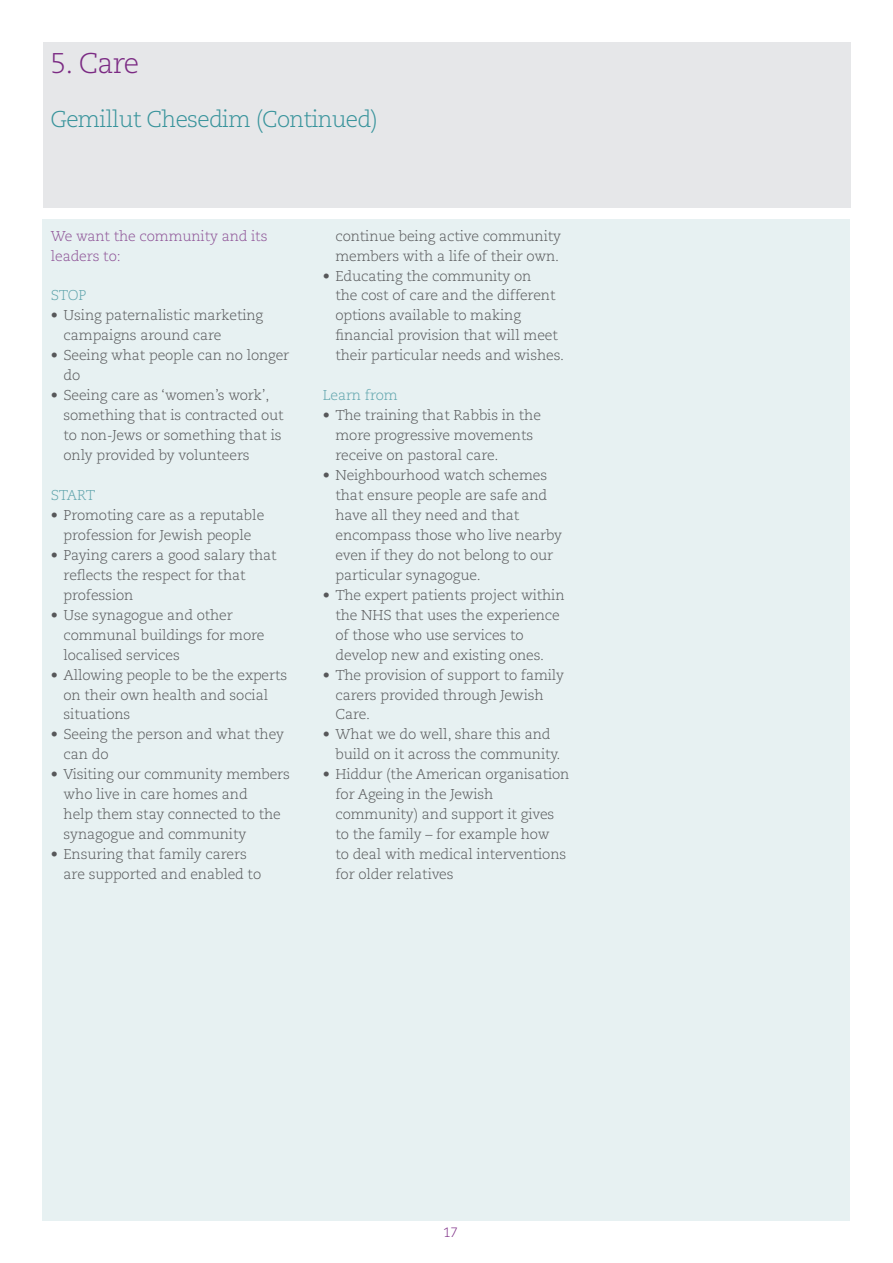
<style>
.page{position:relative;width:893px;height:1263px;background:#fff}
.page>*{position:absolute;margin:0;border:0;box-sizing:border-box;transform-origin:0 0}
.t1{font:300 28.5px "Caecilia LT Std";color:#7b2a83}
.t2{font:300 22.8px "Caecilia LT Std";letter-spacing:-.03em;color:#37939b}
.t3{font:300 14.25px/20px "Caecilia LT Std";letter-spacing:-.01em;color:#57585a}
.t4{font:300 14.25px/20px "Caecilia LT Std";letter-spacing:-.01em;color:#8d5296}
.t5{font:300 14.25px "Caecilia LT Std";letter-spacing:-.01em;color:#5fa4ac}
.t6{font:300 13.5px "Caecilia LT Std";color:#7b2a83}
</style>
<div class="page">
<div style="left:43px;top:219px;width:807px;height:1001px;background:#e7f1f2"></div>
<div style="left:43px;top:43px;width:807px;height:165px;background:#e6e7e9"></div>
<h1 class="t1" style="left:51px;top:47px;width:90px">5. Care</h1>
<h2 class="t2" style="left:51px;top:106px;width:329px">Gemillut Chesedim (Continued)</h2>
<p class="t4" style="left:51px;top:226px;width:218px">We want the community and its leaders to:</p>
<p class="t5" style="left:51px;top:287px;width:37px">STOP</p>
<p class="t3" style="left:64px;top:306px;width:201px;text-indent:-13px">• Using paternalistic marketing campaigns around care</p>
<p class="t3" style="left:64px;top:346px;width:227px;text-indent:-13px">• Seeing what people can no longer do</p>
<p class="t3" style="left:64px;top:386px;width:222px;text-indent:-13px">• Seeing care as ‘women’s work’, something that is contracted out to non-Jews or something that is only provided by volunteers</p>
<p class="t5" style="left:51px;top:487px;width:46px">START</p>
<p class="t3" style="left:51px;top:505px;width:215px;text-align:center">• Promoting care as a reputable profession for Jewish people</p>
<p class="t3" style="left:64px;top:545px;width:215px;text-indent:-13px">• Paying carers a good salary that reflects the respect for that profession</p>
<p class="t3" style="left:64px;top:605px;width:202px;text-indent:-13px">• Use synagogue and other communal buildings for more localised services</p>
<p class="t3" style="left:64px;top:665px;width:225px;text-indent:-13px">• Allowing people to be the experts on their own health and social situations</p>
<p class="t3" style="left:64px;top:725px;width:222px;text-indent:-13px">• Seeing the person and what they can do</p>
<p class="t3" style="left:64px;top:765px;width:228px;text-indent:-13px">• Visiting our community members who live in care homes and<br>help them stay connected to the synagogue and community</p>
<p class="t3" style="left:64px;top:844px;width:199px;text-indent:-13px">• Ensuring that family carers are supported and enabled to</p>
<p class="t3" style="left:335px;top:226px;width:227px">continue being active community members with a life of their own.</p>
<p class="t3" style="left:335px;top:266px;width:230px;text-indent:-13px">• Educating the community on<br>the cost of care and the different options available to making financial provision that will meet their particular needs and wishes.</p>
<p class="t5" style="left:323px;top:387px;width:77px">Learn from</p>
<p class="t3" style="left:335px;top:406px;width:207px;text-indent:-13px">• The training that Rabbis in the more progressive movements receive on pastoral care.</p>
<p class="t3" style="left:335px;top:465px;width:228px;text-indent:-13px">• Neighbourhood watch schemes that ensure people are safe and have all they need and that encompass those who live nearby even if they do not belong to our particular synagogue.</p>
<p class="t3" style="left:335px;top:585px;width:231px;text-indent:-13px">• The expert patients project within the NHS that uses the experience of those who use services to develop new and existing ones.</p>
<p class="t3" style="left:335px;top:665px;width:230px;text-indent:-13px">• The provision of support to family carers provided through Jewish<br>Care.</p>
<p class="t3" style="left:335px;top:725px;width:226px;text-indent:-13px">• What we do well, share this and build on it across the community.</p>
<p class="t3" style="left:335px;top:765px;width:235px;text-indent:-13px">• Hiddur (the American organisation for Ageing in the Jewish community) and support it gives to the family – for example how<br>to deal with medical interventions for older relatives</p>
<p class="t6" style="left:443px;top:1224px;width:16px">17</p>
</div>
